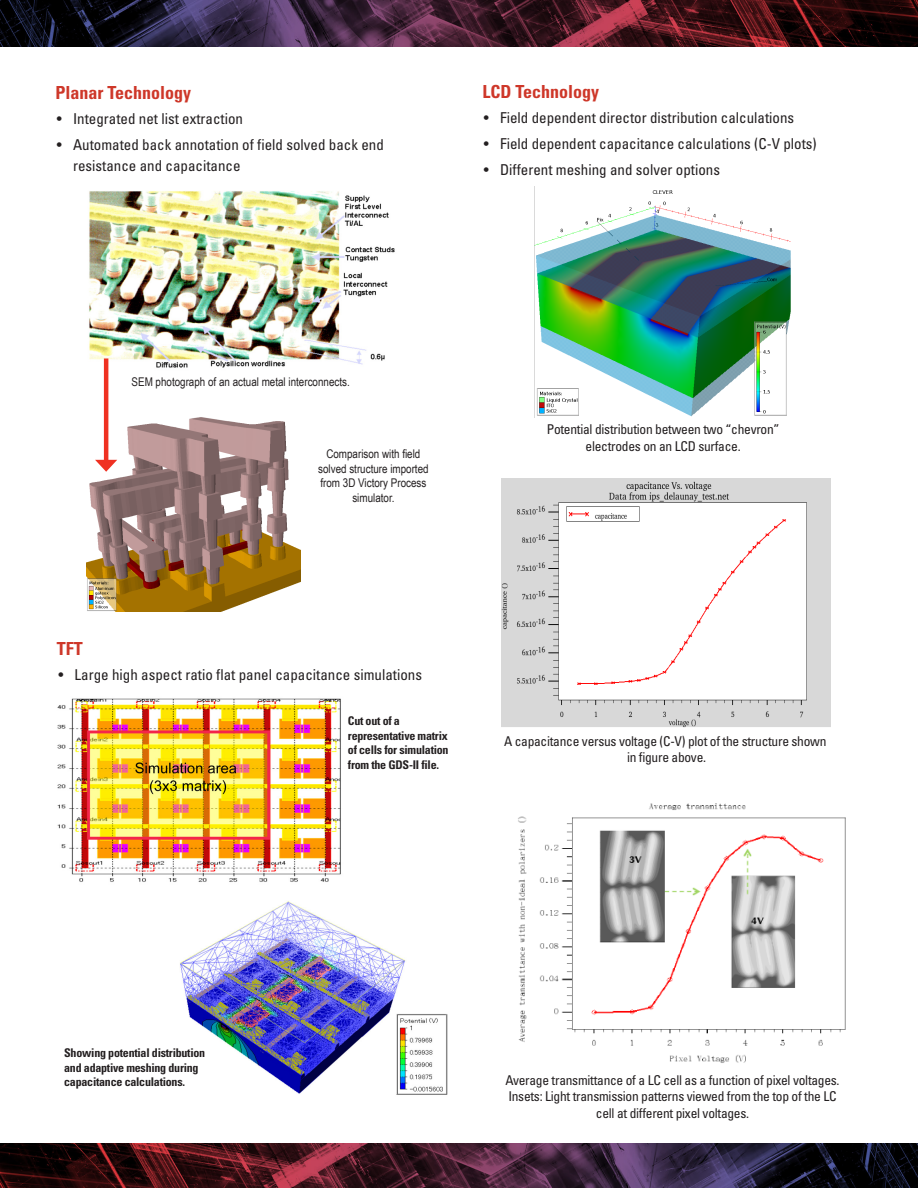
<style>
.page{position:relative;width:918px;height:1188px;background:#fff}
.page>*{position:absolute;margin:0;border:0;box-sizing:border-box;transform-origin:0 0}
.t1{font:700 condensed 18px "Univers";color:#ce3729}
.body_with_bullets{font:condensed 15px/21px "Univers";color:#231f20}
.t2{font:condensed 13.5px/16.2px "Univers";letter-spacing:-.02em;color:#231f20;text-align:center}
.t3{font:700 condensed 12px/14.4px "Univers";letter-spacing:-.02em;color:#231f20}
.t4{font:12px/14.4px "Arial Narrow";color:#231f20;text-align:center}
</style>
<div class="page">
<img style="left:0;top:1143px;width:918px;height:45px">
<img style="left:0;top:0;width:918px;height:46px">
<img style="left:87px;top:416px;width:214px;height:195px">
<img style="left:89px;top:191px;width:306px;height:180px">
<img style="left:57px;top:698px;width:284px;height:184px">
<img style="left:180px;top:901px;width:268px;height:194px">
<hr style="left:104px;top:359px;width:4px;height:105px;background:#ef3122">
<svg style="left:95px;top:460px;width:22px;height:12px"></svg>
<img style="left:535px;top:190px;width:255px;height:227px">
<img style="left:502px;top:478px;width:329px;height:250px">
<img style="left:518px;top:803px;width:328px;height:260px">
<p class="t1" style="left:55px;top:82px;width:137px">Planar Technology</p>
<p class="body_with_bullets" style="left:57px;top:108px;width:188px">• Integrated net list extraction</p>
<p class="body_with_bullets" style="left:73px;top:134px;width:312px;text-indent:-16px">• Automated back annotation of field solved back end resistance and capacitance</p>
<p class="t1" style="left:482px;top:81px;width:118px">LCD Technology</p>
<p class="body_with_bullets" style="left:484px;top:107px;width:312px">• Field dependent director distribution calculations</p>
<p class="body_with_bullets" style="left:484px;top:133px;width:334px">• Field dependent capacitance calculations (C-V plots)</p>
<p class="body_with_bullets" style="left:484px;top:159px;width:238px">• Different meshing and solver options</p>
<p class="t4" style="left:132px;top:374px;width:220px">SEM photograph of an actual metal interconnects.</p>
<p class="t4" style="left:318px;top:446px;width:112px">Comparison with field solved structure imported from 3D Victory Process simulator.</p>
<p class="t2" style="left:547px;top:421px;width:234px">Potential distribution between two “chevron” electrodes on an LCD surface.</p>
<p class="t1" style="left:57px;top:638px;width:27px">TFT</p>
<p class="body_with_bullets" style="left:58px;top:664px;width:365px">• Large high aspect ratio flat panel capacitance simulations</p>
<p class="t3" style="left:348px;top:714px;width:102px">Cut out of a representative matrix of cells for simulation from the GDS-II file.</p>
<p class="t2" style="left:504px;top:733px;width:324px">A capacitance versus voltage (C-V) plot of the structure shown in figure above.</p>
<p class="t3" style="left:64px;top:1046px;width:143px">Showing potential distribution and adaptive meshing during capacitance calculations.</p>
<p class="t2" style="left:505px;top:1072px;width:336px">Average transmittance of a LC cell as a function of pixel voltages.<br>Insets: Light transmission patterns viewed from the top of the LC cell at different pixel voltages.</p>
</div>
